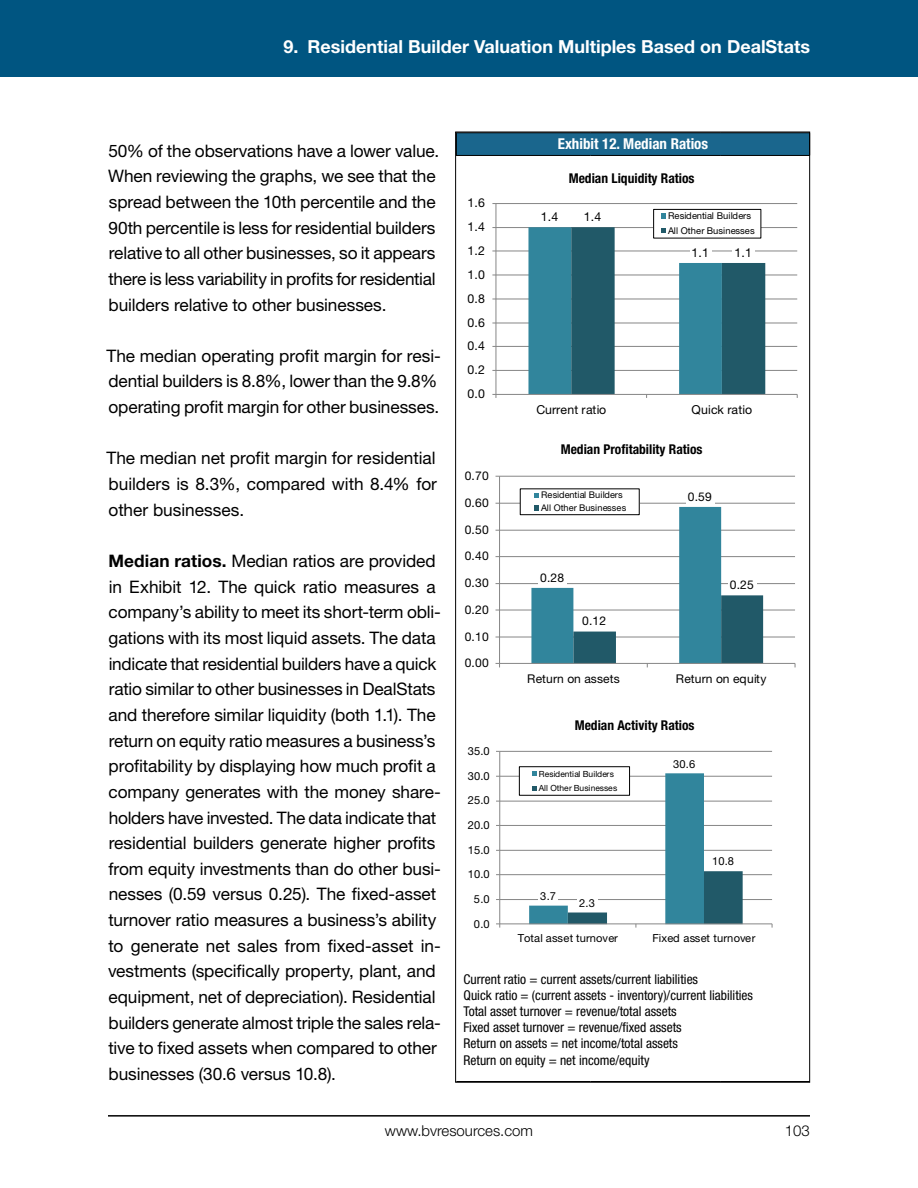
<style>
.page{position:relative;width:918px;height:1188px;background:#fff}
.page>*{position:absolute;margin:0;border:0;box-sizing:border-box;transform-origin:0 0}
.t1{font:700 18px "Helvetica Neue LT Std";color:#fff}
.t2{font:17.25px/25.7px "Helvetica Neue LT Std";letter-spacing:-.005em;color:#000}
.t3{font:300 15px "Helvetica Neue LT Std";color:#000}
.t4{font:700 condensed 15px "Helvetica Neue LT Std";color:#fff}
.t5{font:condensed 13.5px/16.2px "Helvetica Neue LT Std";color:#000}
.t6{font:700 condensed 13.5px "Helvetica Neue LT Std";color:#000}
.t7{font:12.3px "Helvetica Neue LT Std";letter-spacing:.01em;color:#000}
.t8{font:12px "Helvetica Neue LT Std";letter-spacing:.015em;color:#000}
.t9{font:11.1px "Helvetica Neue LT Std";letter-spacing:.015em;color:#000}
.t10{font:9.3px/14.2px "Helvetica Neue LT Std";color:#000}
.t11{font:9.15px/12.9px "Helvetica Neue LT Std";letter-spacing:.005em;color:#000}
.t12{font:8.4px/14.4px "Helvetica Neue LT Std";letter-spacing:.005em;color:#000}
.s1{font-weight:700}
</style>
<div class="page">
<div style="left:0;top:0;width:918px;height:77px;background:#005581"></div>
<hr style="left:108px;top:1115px;width:702px;height:2px;background:#000">
<div style="left:456px;top:133px;width:354px;height:22px;background:#1a668d"></div>
<hr style="left:591px;top:155px;width:130px;height:1px;background:#000">
<hr style="left:721px;top:155px;width:89px;height:1px;background:#000">
<hr style="left:456px;top:155px;width:135px;height:1px;background:#000">
<hr style="left:496px;top:370px;width:301px;height:1px;background:#868686">
<hr style="left:496px;top:346px;width:301px;height:1px;background:#868686">
<hr style="left:496px;top:323px;width:301px;height:1px;background:#868686">
<hr style="left:496px;top:299px;width:301px;height:1px;background:#868686">
<hr style="left:496px;top:275px;width:301px;height:1px;background:#868686">
<hr style="left:496px;top:251px;width:301px;height:1px;background:#868686">
<hr style="left:496px;top:227px;width:301px;height:1px;background:#868686">
<hr style="left:496px;top:203px;width:301px;height:1px;background:#868686">
<hr style="left:496px;top:204px;width:1px;height:190px;background:#868686">
<hr style="left:496px;top:394px;width:301px;height:1px;background:#868686">
<div style="left:653px;top:209px;width:108px;height:29px;border:1px solid #000"></div>
<svg style="left:661px;top:214px;width:5px;height:5px"></svg>
<svg style="left:528px;top:227px;width:237px;height:171px"></svg>
<hr style="left:500px;top:637px;width:295px;height:1px;background:#868686">
<hr style="left:500px;top:610px;width:295px;height:1px;background:#868686">
<hr style="left:500px;top:583px;width:295px;height:1px;background:#868686">
<hr style="left:500px;top:556px;width:295px;height:1px;background:#868686">
<hr style="left:500px;top:530px;width:295px;height:1px;background:#868686">
<hr style="left:500px;top:503px;width:295px;height:1px;background:#868686">
<hr style="left:500px;top:476px;width:295px;height:1px;background:#868686">
<hr style="left:499px;top:476px;width:1px;height:187px;background:#868686">
<hr style="left:500px;top:663px;width:295px;height:1px;background:#868686">
<div style="left:686px;top:488px;width:28px;height:17px;background:#fff"></div>
<div style="left:520px;top:489px;width:119px;height:26px;background:#fff"></div>
<svg style="left:534px;top:493px;width:5px;height:5px"></svg>
<svg style="left:531px;top:506px;width:232px;height:161px"></svg>
<hr style="left:500px;top:899px;width:272px;height:1px;background:#868686">
<hr style="left:500px;top:874px;width:272px;height:1px;background:#868686">
<hr style="left:500px;top:850px;width:272px;height:1px;background:#868686">
<hr style="left:500px;top:825px;width:272px;height:1px;background:#868686">
<hr style="left:500px;top:801px;width:272px;height:1px;background:#868686">
<hr style="left:500px;top:776px;width:272px;height:1px;background:#868686">
<hr style="left:500px;top:751px;width:272px;height:1px;background:#868686">
<hr style="left:499px;top:751px;width:1px;height:173px;background:#868686">
<hr style="left:500px;top:924px;width:272px;height:1px;background:#868686">
<div style="left:519px;top:767px;width:111px;height:28px;background:#fff"></div>
<div style="left:519px;top:766px;width:111px;height:30px;border:1px solid #000"></div>
<svg style="left:529px;top:772px;width:214px;height:156px"></svg>
<p class="t1" style="left:283px;top:35px;width:528px">9. Residential Builder Valuation Multiples Based on DealStats</p>
<p class="t2" style="left:108px;top:137px;width:333px">50% of the observations have a lower value.<br>When reviewing the graphs, we see that the spread between the 10th percentile and the 90th percentile is less for residential builders relative to all other businesses, so it appears there is less variability in profits for residential builders relative to other businesses.</p>
<p class="t2" style="left:106px;top:343px;width:336px">The median operating profit margin for resi&shy;dential builders is 8.8%, lower than the 9.8% operating profit margin for other businesses.</p>
<p class="t2" style="left:106px;top:445px;width:332px;text-align:justify">The median net profit margin for residential builders is 8.3%, compared with 8.4% for other businesses.</p>
<p class="t2" style="left:108px;top:548px;width:334px"><span class="s1">Median ratios.</span> Median ratios are provided in Exhibit 12. The quick ratio measures a company’s ability to meet its short-term obli&shy;gations with its most liquid assets. The data indicate that residential builders have a quick ratio similar to other businesses in DealStats and therefore similar liquidity (both 1.1). The return on equity ratio measures a business’s profitability by displaying how much profit a company generates with the money share&shy;holders have invested. The data indicate that residential builders generate higher profits from equity investments than do other busi&shy;nesses (0.59 versus 0.25). The fixed-asset turnover ratio measures a business’s ability to generate net sales from fixed-asset in&shy;vestments (specifically property, plant, and equipment, net of depreciation). Residential builders generate almost triple the sales rela&shy;tive to fixed assets when compared to other businesses (30.6 versus 10.8).</p>
<p class="t4" style="left:558px;top:135px;width:152px">Exhibit 12. Median Ratios</p>
<p class="t7" style="left:468px;top:196px;width:19px">1.6</p>
<p class="t7" style="left:468px;top:220px;width:19px">1.4</p>
<p class="t7" style="left:468px;top:243px;width:19px">1.2</p>
<p class="t7" style="left:468px;top:267px;width:19px">1.0</p>
<p class="t7" style="left:468px;top:291px;width:19px">0.8</p>
<p class="t7" style="left:468px;top:315px;width:19px">0.6</p>
<p class="t7" style="left:468px;top:339px;width:19px">0.4</p>
<p class="t7" style="left:468px;top:363px;width:19px">0.2</p>
<p class="t7" style="left:468px;top:386px;width:19px">0.0</p>
<p class="t8" style="left:465px;top:469px;width:25px">0.70</p>
<p class="t8" style="left:465px;top:496px;width:25px">0.60</p>
<p class="t8" style="left:465px;top:522px;width:25px">0.50</p>
<p class="t8" style="left:465px;top:549px;width:25px">0.40</p>
<p class="t8" style="left:465px;top:576px;width:25px">0.30</p>
<p class="t8" style="left:465px;top:602px;width:25px">0.20</p>
<p class="t8" style="left:465px;top:629px;width:25px">0.10</p>
<p class="t8" style="left:465px;top:656px;width:25px">0.00</p>
<p class="t9" style="left:468px;top:745px;width:24px">35.0</p>
<p class="t9" style="left:468px;top:769px;width:24px">30.0</p>
<p class="t9" style="left:468px;top:794px;width:24px">25.0</p>
<p class="t9" style="left:468px;top:818px;width:24px">20.0</p>
<p class="t9" style="left:468px;top:843px;width:24px">15.0</p>
<p class="t9" style="left:468px;top:868px;width:24px">10.0</p>
<p class="t9" style="left:474px;top:892px;width:17px">5.0</p>
<p class="t9" style="left:474px;top:917px;width:17px">0.0</p>
<p class="t7" style="left:541px;top:209px;width:19px">1.4</p>
<p class="t6" style="left:569px;top:170px;width:127px">Median Liquidity Ratios</p>
<p class="t7" style="left:584px;top:209px;width:19px">1.4</p>
<p class="t10" style="left:668px;top:209px;width:88px">Residential Builders<br>All Other Businesses</p>
<p class="t7" style="left:691px;top:245px;width:19px">1.1</p>
<p class="t7" style="left:734px;top:245px;width:19px">1.1</p>
<p class="t7" style="left:536px;top:402px;width:71px">Current ratio</p>
<p class="t7" style="left:692px;top:402px;width:62px">Quick ratio</p>
<p class="t6" style="left:561px;top:441px;width:143px">Median Profitability Ratios</p>
<p class="t11" style="left:541px;top:489px;width:87px">Residential Builders<br>All Other Businesses</p>
<p class="t8" style="left:540px;top:570px;width:25px">0.28</p>
<p class="t8" style="left:582px;top:614px;width:25px">0.12</p>
<p class="t8" style="left:688px;top:489px;width:25px">0.59</p>
<p class="t8" style="left:730px;top:578px;width:25px">0.25</p>
<p class="t8" style="left:527px;top:671px;width:94px">Return on assets</p>
<p class="t8" style="left:676px;top:671px;width:92px">Return on equity</p>
<p class="t6" style="left:575px;top:717px;width:121px">Median Activity Ratios</p>
<p class="t12" style="left:539px;top:766px;width:80px">Residential Builders<br>All Other Businesses</p>
<p class="t9" style="left:540px;top:889px;width:17px">3.7</p>
<p class="t9" style="left:579px;top:896px;width:17px">2.3</p>
<p class="t9" style="left:673px;top:757px;width:24px">30.6</p>
<p class="t9" style="left:712px;top:855px;width:24px">10.8</p>
<p class="t9" style="left:518px;top:931px;width:102px">Total asset turnover</p>
<p class="t9" style="left:653px;top:931px;width:104px">Fixed asset turnover</p>
<p class="t5" style="left:464px;top:971px;width:291px">Current ratio = current assets/current liabilities<br>Quick ratio = (current assets - inventory)/current liabilities Total asset turnover = revenue/total assets<br>Fixed asset turnover = revenue/fixed assets<br>Return on assets = net income/total assets<br>Return on equity = net income/equity</p>
<p class="t3" style="left:385px;top:1122px;width:150px">www.bvresources.com</p>
<p class="t3" style="left:785px;top:1122px;width:27px">103</p>
</div>
